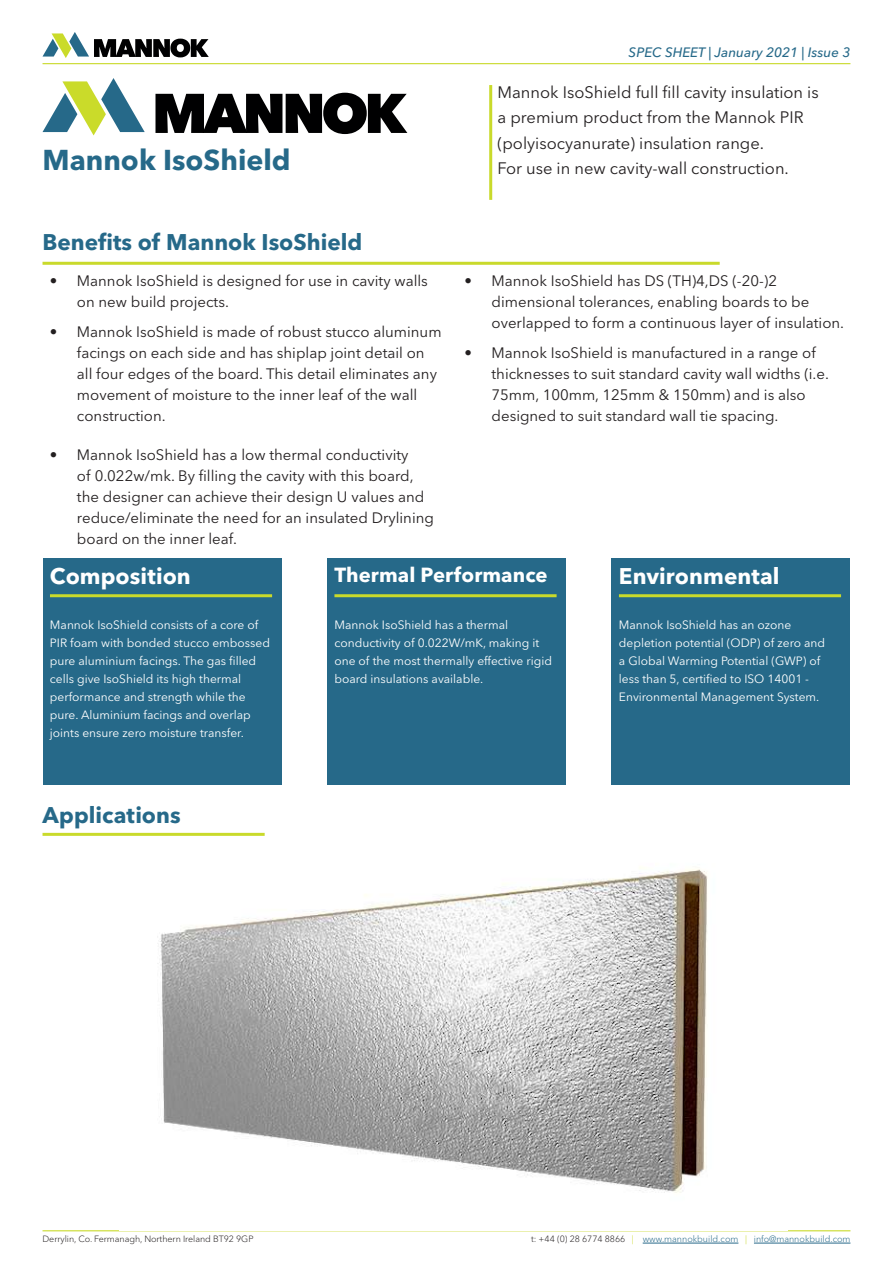
<style>
.page{position:relative;width:893px;height:1263px;background:#fff}
.page>*{position:absolute;margin:0;border:0;box-sizing:border-box;transform-origin:0 0}
.t1{font:700 28.5px "Avenir Next LT Pro";color:#266989}
.t2{font:700 22.5px "Avenir Next LT Pro";color:#266989}
.t3{font:700 22.5px "Avenir Next LT Pro";letter-spacing:.005em;color:#fff}
.t4{font:700 20.25px "Avenir Next LT Pro";letter-spacing:.005em;color:#fff}
.t5{font:16.5px/25.5px "Avenir Next LT Pro";color:#231f20}
.t6{font:15px/21px "Avenir Next LT Pro";color:#231f20}
.t7{font:italic 500 13.5px "Avenir Next LT Pro";color:#266989}
.t8{font:12px/18px "Avenir Next LT Pro";color:#fff}
.t9{font:300 9px "Avenir Next LT Pro";color:#266989}
.t10{font:300 9px "Avenir Next LT Pro";letter-spacing:-.005em;color:#231f20}
.s1{color:#231f20}
.s2{color:#c9da2b}
</style>
<div class="page">
<hr style="left:43px;top:63px;width:807px;height:1px;background:#c9da2b">
<hr style="left:43px;top:1230px;width:807px;height:1px;background:#c9da2b">
<hr style="left:643px;top:1243px;width:95px;height:1px;background:#266989">
<hr style="left:754px;top:1243px;width:96px;height:1px;background:#266989">
<svg style="left:43px;top:32px;width:166px;height:26px"></svg>
<hr style="left:489px;top:85px;width:3px;height:115px;background:#c9da2b">
<div style="left:43px;top:559px;width:238px;height:225px;background:#266989"></div>
<div style="left:611px;top:559px;width:239px;height:225px;background:#266989"></div>
<div style="left:327px;top:559px;width:239px;height:225px;background:#266989"></div>
<hr style="left:619px;top:594px;width:222px;height:3px;background:#c9da2b">
<hr style="left:334px;top:594px;width:223px;height:3px;background:#c9da2b">
<hr style="left:50px;top:594px;width:222px;height:3px;background:#c9da2b">
<hr style="left:43px;top:833px;width:222px;height:3px;background:#c9da2b">
<hr style="left:43px;top:262px;width:677px;height:3px;background:#c9da2b">
<img style="left:157px;top:867px;width:551px;height:326px">
<svg style="left:43px;top:78px;width:102px;height:57px"></svg>
<svg style="left:155px;top:93px;width:252px;height:41px"></svg>
<h1 class="t1" style="left:43px;top:143px;width:250px">Mannok IsoShield</h1>
<h2 class="t2" style="left:43px;top:228px;width:321px">Benefits of Mannok IsoShield</h2>
<p class="t6" style="left:77px;top:270px;width:352px;text-indent:-27px">• Mannok IsoShield is designed for use in cavity walls on new build projects.</p>
<p class="t6" style="left:77px;top:321px;width:366px;text-indent:-27px">• Mannok IsoShield is made of robust stucco aluminum facings on each side and has shiplap joint detail on all four edges of the board. This detail eliminates any movement of moisture to the inner leaf of the wall construction.</p>
<p class="t6" style="left:77px;top:444px;width:358px;text-indent:-27px">• Mannok IsoShield has a low thermal conductivity<br>of 0.022w/mk. By filling the cavity with this board, the designer can achieve their design U values and reduce/eliminate the need for an insulated Drylining board on the inner leaf.</p>
<p class="t7" style="left:629px;top:44px;width:223px">SPEC SHEET | January 2021 | Issue 3</p>
<p class="t5" style="left:497px;top:79px;width:323px">Mannok IsoShield full fill cavity insulation is a premium product from the Mannok PIR (polyisocyanurate) insulation range.<br>For use in new cavity-wall construction.</p>
<p class="t6" style="left:492px;top:270px;width:354px;text-indent:-27px">• Mannok IsoShield has DS (TH)4,DS (-20-)2 dimensional tolerances, enabling boards to be overlapped to form a continuous layer of insulation.</p>
<p class="t6" style="left:492px;top:342px;width:339px;text-indent:-27px">• Mannok IsoShield is manufactured in a range of thicknesses to suit standard cavity wall widths (i.e.<br>75mm, 100mm, 125mm &amp; 150mm) and is also designed to suit standard wall tie spacing.</p>
<h2 class="t3" style="left:50px;top:562px;width:142px">Composition</h2>
<h3 class="t4" style="left:334px;top:563px;width:215px">Thermal Performance</h3>
<h2 class="t3" style="left:619px;top:562px;width:162px">Environmental</h2>
<p class="t8" style="left:50px;top:616px;width:222px">Mannok IsoShield consists of a core of PIR foam with bonded stucco embossed pure aluminium facings. The gas filled cells give IsoShield its high thermal performance and strength while the pure. Aluminium facings and overlap joints ensure zero moisture transfer.</p>
<p class="t8" style="left:619px;top:616px;width:208px">Mannok IsoShield has an ozone depletion potential (ODP) of zero and a Global Warming Potential (GWP) of less than 5, certified to ISO 14001 - Environmental Management System.</p>
<p class="t8" style="left:334px;top:616px;width:219px">Mannok IsoShield has a thermal conductivity of 0.022W/mK, making it one of the most thermally effective rigid board insulations available.</p>
<h2 class="t2" style="left:43px;top:801px;width:140px">Applications</h2>
<p class="t10" style="left:43px;top:1234px;width:212px">Derrylin, Co. Fermanagh, Northern Ireland BT92 9GP</p>
<p class="t9" style="left:531px;top:1234px;width:321px"><span class="s1">t: +44 (0) 28 6774 8866</span> <span class="s2">|</span> www.mannokbuild.com <span class="s2">|</span> info@mannokbuild.com</p>
</div>
